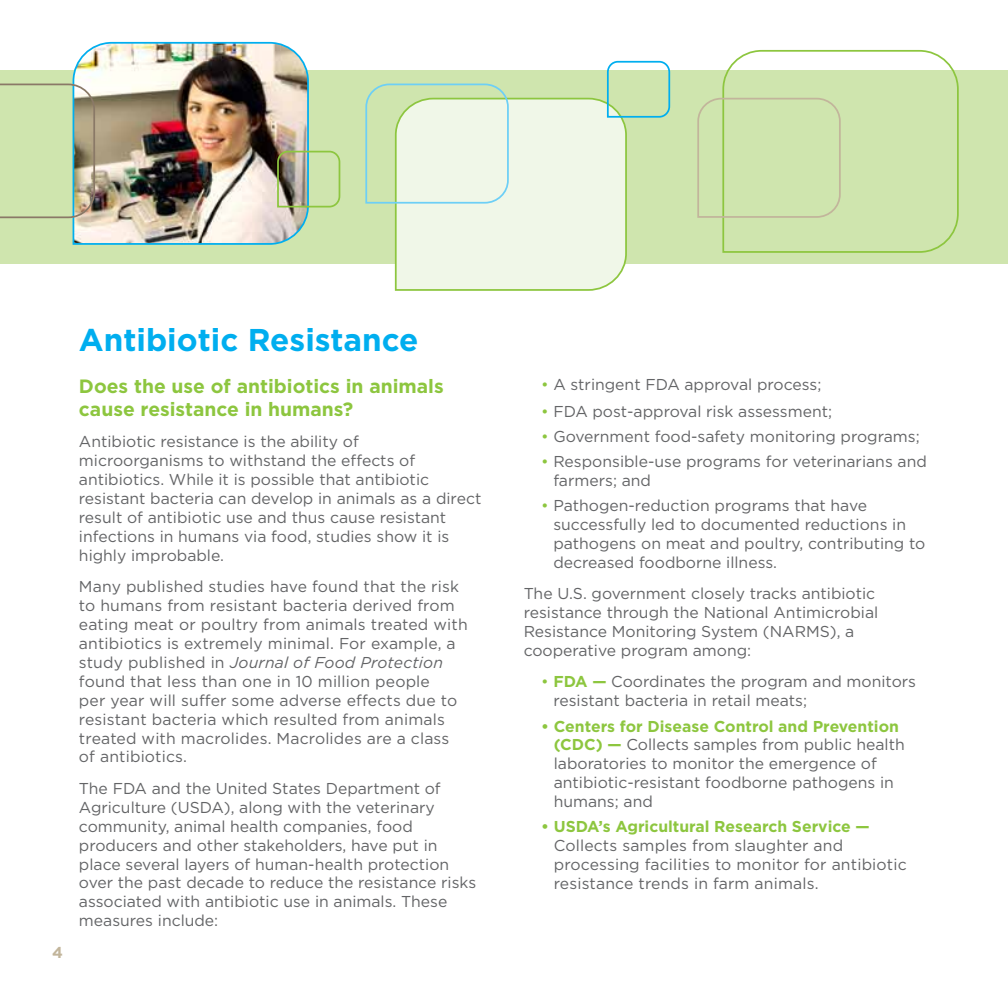
<style>
.page{position:relative;width:1008px;height:1008px;background:#fff}
.page>*{position:absolute;margin:0;border:0;box-sizing:border-box;transform-origin:0 0}
.t1{font:700 31.5px "Gotham";color:#00aeef}
.t2{font:700 19.25px/23.1px "Gotham";color:#8dc63f}
.t3{font:15.75px/18.9px "Gotham";color:#636466}
.t4{font:700 15.75px "Gotham";color:#8dc63f}
.t5{font:700 15.75px "Gotham";color:#c2b59b}
.s1{font-style:italic}
.s2{color:#8dc63f}
.s3{font-weight:700;color:#8dc63f}
</style>
<div class="page">
<div style="left:0;top:70px;width:1008px;height:194px;background:#cfe5ae"></div>
<img style="left:72px;top:41px;width:237px;height:204px">
<div style="left:394px;top:97px;width:233px;height:194px;background:#f0f7e8"></div>
<svg style="left:276px;top:150px;width:65px;height:58px"></svg>
<svg style="left:606px;top:60px;width:65px;height:59px"></svg>
<svg style="left:722px;top:49px;width:237px;height:204px"></svg>
<svg style="left:365px;top:83px;width:145px;height:121px"></svg>
<svg style="left:697px;top:97px;width:145px;height:122px"></svg>
<svg style="left:0;top:83px;width:96px;height:136px"></svg>
<p class="t5" style="left:52px;top:943px;width:12px">4</p>
<h1 class="t1" style="left:79px;top:321px;width:341px">Antibiotic Resistance</h1>
<p class="t2" style="left:79px;top:374px;width:366px">Does the use of antibiotics in animals cause resistance in humans?</p>
<p class="t3" style="left:79px;top:432px;width:404px">Antibiotic resistance is the ability of microorganisms to withstand the effects of antibiotics. While it is possible that antibiotic resistant bacteria can develop in animals as a direct result of antibiotic use and thus cause resistant infections in humans via food, studies show it is highly improbable.</p>
<p class="t3" style="left:79px;top:577px;width:390px">Many published studies have found that the risk to humans from resistant bacteria derived from eating meat or poultry from animals treated with antibiotics is extremely minimal. For example, a study published in <span class="s1">Journal of Food Protection </span>found that less than one in 10 million people<br>per year will suffer some adverse effects due to resistant bacteria which resulted from animals treated with macrolides. Macrolides are a class of antibiotics.</p>
<p class="t3" style="left:79px;top:779px;width:399px">The FDA and the United States Department of Agriculture (USDA), along with the veterinary community, animal health companies, food producers and other stakeholders, have put in place several layers of human-health protection over the past decade to reduce the resistance risks associated with antibiotic use in animals. These measures include:</p>
<p class="t3" style="left:541px;top:375px;width:282px"><span class="s2">•</span> A stringent FDA approval process;</p>
<p class="t3" style="left:541px;top:401px;width:292px"><span class="s2">•</span> FDA post-approval risk assessment;</p>
<p class="t3" style="left:541px;top:426px;width:380px"><span class="s2">•</span> Government food-safety monitoring programs;</p>
<p class="t3" style="left:553px;top:452px;width:375px;text-indent:-12px"><span class="s2">•</span> Responsible-use programs for veterinarians and farmers; and</p>
<p class="t3" style="left:553px;top:496px;width:373px;text-indent:-12px"><span class="s2">•</span> Pathogen-reduction programs that have successfully led to documented reductions in pathogens on meat and poultry, contributing to decreased foodborne illness.</p>
<p class="t3" style="left:524px;top:584px;width:356px">The U.S. government closely tracks antibiotic resistance through the National Antimicrobial Resistance Monitoring System (NARMS), a cooperative program among:</p>
<p class="t3" style="left:553px;top:672px;width:364px;text-indent:-12px"><span class="s2">•</span> <span class="s3">FDA —</span> Coordinates the program and monitors resistant bacteria in retail meats;</p>
<p class="t3" style="left:554px;top:716px;width:352px;text-indent:-13px"><span class="s3">• Centers for Disease Control and Prevention (CDC) —</span> Collects samples from public health laboratories to monitor the emergence of antibiotic-resistant foodborne pathogens in humans; and</p>
<p class="t4" style="left:541px;top:818px;width:330px">• USDA’s Agricultural Research Service —</p>
<p class="t3" style="left:554px;top:836px;width:354px">Collects samples from slaughter and processing facilities to monitor for antibiotic resistance trends in farm animals.</p>
</div>
